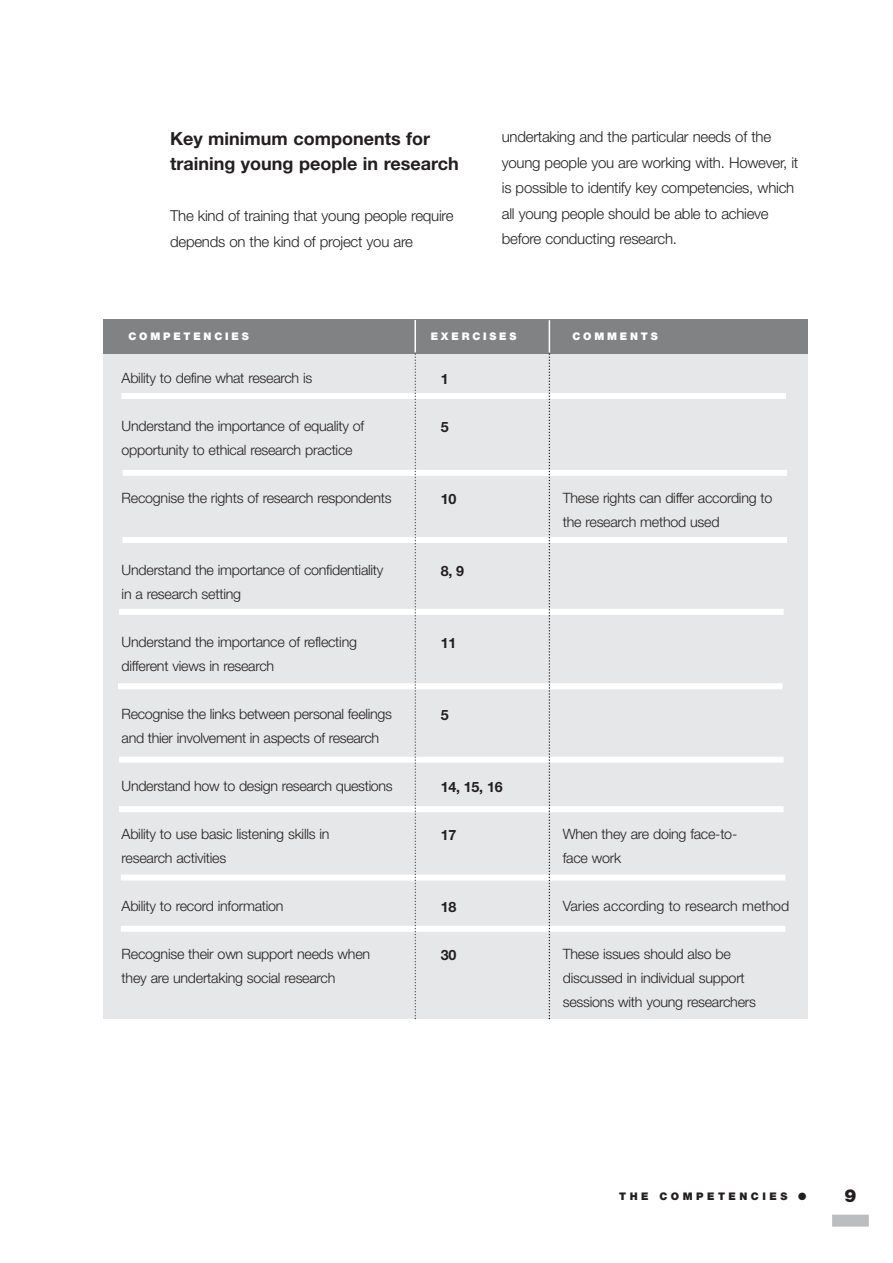
<style>
.page{position:relative;width:893px;height:1263px;background:#fff}
.page>*{position:absolute;margin:0;border:0;box-sizing:border-box;transform-origin:0 0}
.t1{font:700 18px/25.5px "Helvetica Neue";color:#231f20}
.t2{font:900 18px "Helvetica Neue";color:#231f20}
.t3{font:300 15px/25.5px "Helvetica Neue";letter-spacing:-.015em;color:#231f20}
.t4{font:300 14.25px/24px "Helvetica Neue";letter-spacing:-.015em;color:#231f20}
.t5{font:700 14.25px "Helvetica Neue";letter-spacing:-.015em;color:#231f20}
.t6{font:900 10.5px "Helvetica Neue";letter-spacing:.265em;color:#fff}
.t7{font:900 10.5px "Helvetica Neue";letter-spacing:.335em;color:#231f20}
</style>
<div class="page">
<div style="left:832px;top:1215px;width:37px;height:12px;background:#bbbdbf"></div>
<div style="left:104px;top:321px;width:704px;height:698px;background:#e6e7e8"></div>
<div style="left:104px;top:320px;width:704px;height:34px;background:#808284"></div>
<div style="left:121px;top:393px;width:665px;height:6px;background:#fff"></div>
<div style="left:123px;top:470px;width:664px;height:6px;background:#fff"></div>
<div style="left:123px;top:537px;width:664px;height:6px;background:#fff"></div>
<div style="left:119px;top:609px;width:664px;height:6px;background:#fff"></div>
<div style="left:118px;top:683px;width:664px;height:6px;background:#fff"></div>
<div style="left:119px;top:757px;width:664px;height:6px;background:#fff"></div>
<div style="left:119px;top:806px;width:664px;height:6px;background:#fff"></div>
<div style="left:121px;top:875px;width:664px;height:6px;background:#fff"></div>
<div style="left:121px;top:926px;width:664px;height:6px;background:#fff"></div>
<svg style="left:414px;top:353px;width:2px;height:666px"></svg>
<svg style="left:549px;top:353px;width:1px;height:666px"></svg>
<hr style="left:414px;top:320px;width:2px;height:32px;background:#fff">
<hr style="left:549px;top:320px;width:1px;height:33px;background:#fff">
<p class="t1" style="left:170px;top:127px;width:290px">Key minimum components for training young people in research</p>
<p class="t3" style="left:170px;top:205px;width:285px">The kind of training that young people require depends on the kind of project you are</p>
<p class="t3" style="left:502px;top:125px;width:298px">undertaking and the particular needs of the young people you are working with. However, it is possible to identify key competencies, which all young people should be able to achieve before conducting research.</p>
<p class="t6" style="left:129px;top:333px;width:122px">COMPETENCIES</p>
<p class="t6" style="left:431px;top:333px;width:87px">EXERCISES</p>
<p class="t6" style="left:572px;top:333px;width:87px">COMMENTS</p>
<p class="t4" style="left:122px;top:367px;width:192px">Ability to define what research is</p>
<p class="t4" style="left:122px;top:415px;width:244px">Understand the importance of equality of opportunity to ethical research practice</p>
<p class="t4" style="left:122px;top:487px;width:271px">Recognise the rights of research respondents</p>
<p class="t5" style="left:441px;top:374px;width:9px">1</p>
<p class="t5" style="left:441px;top:422px;width:9px">5</p>
<p class="t4" style="left:563px;top:487px;width:211px">These rights can differ according to the research method used</p>
<p class="t5" style="left:441px;top:494px;width:17px">10</p>
<p class="t4" style="left:122px;top:559px;width:263px">Understand the importance of confidentiality in a research setting</p>
<p class="t4" style="left:122px;top:631px;width:237px">Understand the importance of reflecting different views in research</p>
<p class="t4" style="left:122px;top:703px;width:272px">Recognise the links between personal feelings and thier involvement in aspects of research</p>
<p class="t4" style="left:122px;top:775px;width:273px">Understand how to design research questions</p>
<p class="t4" style="left:122px;top:823px;width:209px">Ability to use basic listening skills in research activities</p>
<p class="t4" style="left:122px;top:895px;width:163px">Ability to record information</p>
<p class="t4" style="left:122px;top:943px;width:250px">Recognise their own support needs when they are undertaking social research</p>
<p class="t5" style="left:441px;top:566px;width:25px">8, 9</p>
<p class="t5" style="left:441px;top:638px;width:17px">11</p>
<p class="t5" style="left:441px;top:710px;width:9px">5</p>
<p class="t5" style="left:441px;top:782px;width:64px">14, 15, 16</p>
<p class="t5" style="left:441px;top:830px;width:17px">17</p>
<p class="t5" style="left:441px;top:902px;width:17px">18</p>
<p class="t5" style="left:441px;top:950px;width:17px">30</p>
<p class="t4" style="left:563px;top:823px;width:176px">When they are doing face-to&shy;face work</p>
<p class="t4" style="left:563px;top:895px;width:228px">Varies according to research method</p>
<p class="t4" style="left:563px;top:943px;width:195px">These issues should also be discussed in individual support sessions with young researchers</p>
<p class="t7" style="left:619px;top:1192px;width:189px">THE COMPETENCIES ●</p>
<p class="t2" style="left:844px;top:1189px;width:14px">9</p>
</div>
